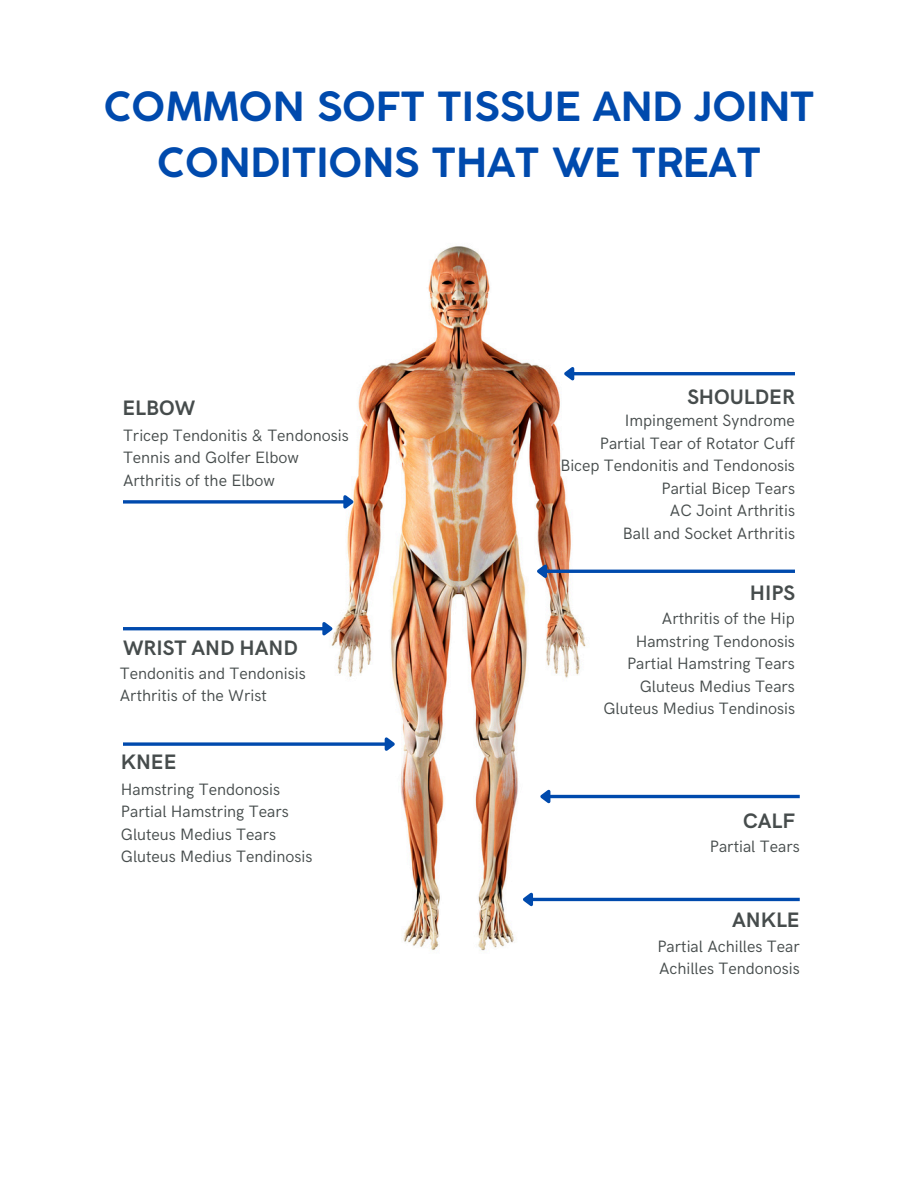
<style>
.page{position:relative;width:918px;height:1188px;background:#fff}
.page>*{position:absolute;margin:0;border:0;box-sizing:border-box;transform-origin:0 0}
.t1{font:700 39.75px/56.2px "Coco Gothic";color:#004aad;text-align:center}
.t2{font:700 21px "HK Grotesk";color:#464c4c}
.t3{font:16.5px "HK Grotesk";color:#464c4c}
</style>
<div class="page">
<img style="left:331px;top:246px;width:266px;height:705px">
<hr style="left:532px;top:898px;width:268px;height:3px;background:#004aad">
<svg style="left:519px;top:888px;width:17px;height:21px"></svg>
<hr style="left:573px;top:372px;width:222px;height:3px;background:#004aad">
<svg style="left:560px;top:362px;width:17px;height:22px"></svg>
<svg style="left:123px;top:500px;width:217px;height:4px"></svg>
<svg style="left:340px;top:492px;width:17px;height:22px"></svg>
<svg style="left:371px;top:630px;width:9px;height:12px"></svg>
<svg style="left:537px;top:632px;width:7px;height:9px"></svg>
<svg style="left:123px;top:742px;width:259px;height:4px"></svg>
<svg style="left:382px;top:734px;width:17px;height:22px"></svg>
<hr style="left:546px;top:570px;width:249px;height:3px;background:#004aad">
<svg style="left:533px;top:559px;width:17px;height:22px"></svg>
<hr style="left:550px;top:795px;width:250px;height:3px;background:#004aad">
<svg style="left:536px;top:785px;width:17px;height:21px"></svg>
<hr style="left:123px;top:627px;width:200px;height:3px;background:#004aad">
<svg style="left:319px;top:619px;width:17px;height:22px"></svg>
<h1 class="t1" style="left:104px;top:82px;width:712px">COMMON SOFT TISSUE AND JOINT<br>CONDITIONS THAT WE TREAT</h1>
<p class="t2" style="left:122px;top:396px;width:74px">ELBOW</p>
<h2 class="t3" style="left:123px;top:426px;width:227px">Tricep Tendonitis &amp; Tendonosis</h2>
<p class="t3" style="left:123px;top:448px;width:177px">Tennis and Golfer Elbow</p>
<p class="t3" style="left:123px;top:471px;width:154px">Arthritis of the Elbow</p>
<p class="t2" style="left:123px;top:636px;width:176px">WRIST AND HAND</p>
<h2 class="t3" style="left:120px;top:664px;width:187px">Tendonitis and Tendonisis</h2>
<p class="t3" style="left:120px;top:687px;width:149px">Arthritis of the Wrist</p>
<p class="t2" style="left:121px;top:751px;width:57px">KNEE</p>
<p class="t3" style="left:121px;top:780px;width:161px">Hamstring Tendonosis</p>
<p class="t3" style="left:121px;top:803px;width:169px">Partial Hamstring Tears</p>
<p class="t3" style="left:121px;top:825px;width:157px">Gluteus Medius Tears</p>
<p class="t3" style="left:121px;top:848px;width:193px">Gluteus Medius Tendinosis</p>
<h2 class="t2" style="left:687px;top:386px;width:109px">SHOULDER</h2>
<p class="t3" style="left:625px;top:411px;width:172px">Impingement Syndrome</p>
<p class="t3" style="left:600px;top:434px;width:197px">Partial Tear of Rotator Cuff</p>
<p class="t3" style="left:560px;top:456px;width:236px">Bicep Tendonitis and Tendonosis</p>
<p class="t3" style="left:661px;top:479px;width:135px">Partial Bicep Tears</p>
<p class="t3" style="left:670px;top:501px;width:127px">AC Joint Arthritis</p>
<p class="t3" style="left:623px;top:524px;width:174px">Ball and Socket Arthritis</p>
<p class="t2" style="left:750px;top:581px;width:47px">HIPS</p>
<h2 class="t3" style="left:662px;top:610px;width:135px">Arthritis of the Hip</h2>
<p class="t3" style="left:636px;top:632px;width:161px">Hamstring Tendonosis</p>
<p class="t3" style="left:627px;top:655px;width:169px">Partial Hamstring Tears</p>
<p class="t3" style="left:640px;top:677px;width:157px">Gluteus Medius Tears</p>
<p class="t3" style="left:603px;top:700px;width:193px">Gluteus Medius Tendinosis</p>
<p class="t2" style="left:743px;top:809px;width:53px">CALF</p>
<p class="t3" style="left:710px;top:837px;width:91px">Partial Tears</p>
<p class="t2" style="left:732px;top:908px;width:69px">ANKLE</p>
<p class="t3" style="left:657px;top:937px;width:144px">Partial Achilles Tear</p>
<h2 class="t3" style="left:659px;top:959px;width:142px">Achilles Tendonosis</h2>
</div>
